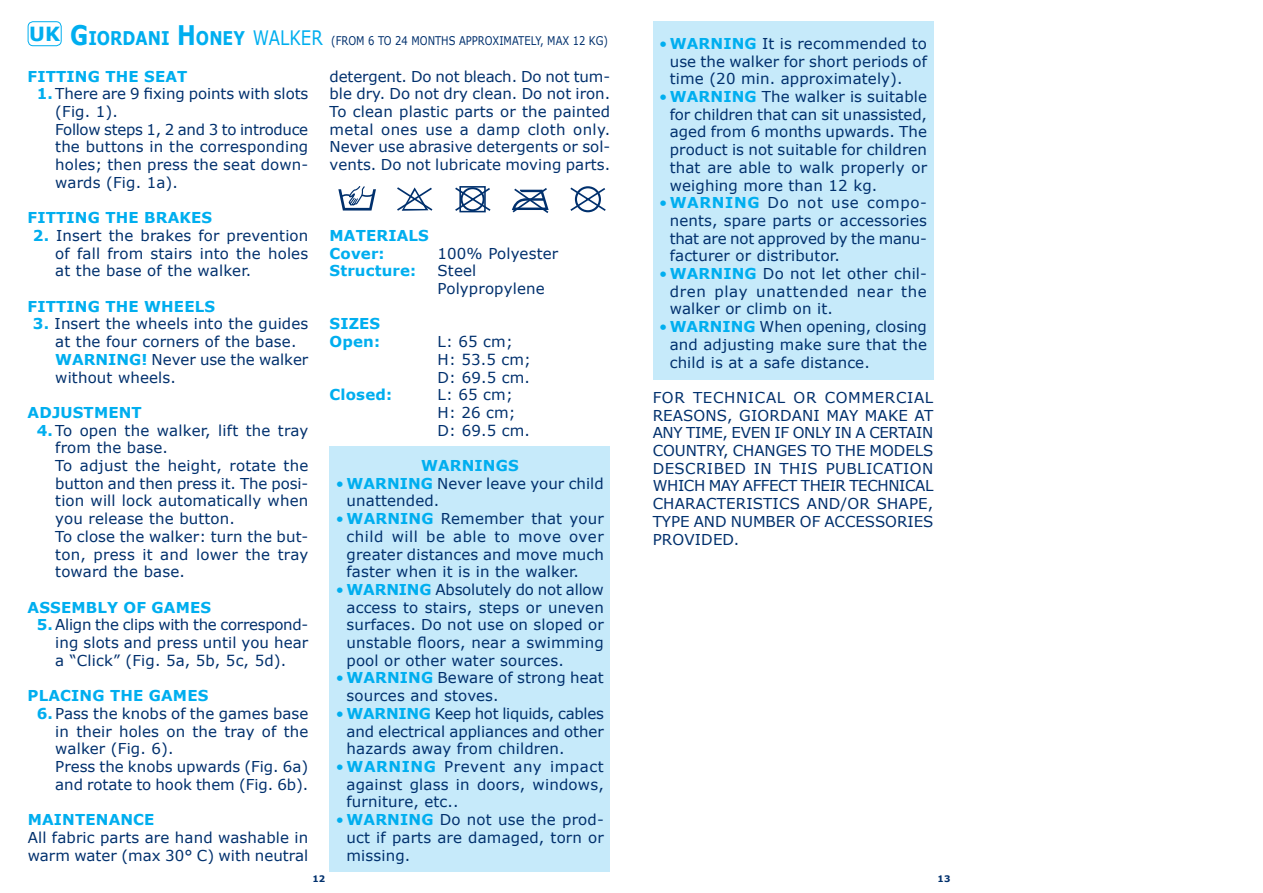
<style>
.page{position:relative;width:1263px;height:893px;background:#fff}
.page>*{position:absolute;margin:0;border:0;box-sizing:border-box;transform-origin:0 0}
.t1{font:19.95px "Verdana";color:#00aeef;scale:.83 1}
.t2{font:700 18.9px "Verdana";color:#00aeef;scale:.83 1}
.t3{font:15px/17.7px "Verdana";letter-spacing:.01em;color:#00306d;text-align:justify}
.t4{font:700 15px/17.7px "Verdana";letter-spacing:.01em;color:#00aeef}
.t5{font:15px "Verdana";letter-spacing:-.01em;color:#00306d}
.t6{font:12px "Verdana";color:#00306d;scale:.83 1}
.t7{font:700 9px "Verdana";color:#00306d}
.s1{font-size:27px}
.s2{font-weight:700;font-size:18.9px}
.s3{font-weight:700;color:#00aeef}
.s4{color:#00aeef}
</style>
<div class="page">
<div style="left:330px;top:446px;width:280px;height:426px;background:#c6eafa"></div>
<div style="left:28px;top:21px;width:34px;height:25px;border:1px solid #00aeef;border-radius:5px"></div>
<svg style="left:512px;top:188px;width:37px;height:25px"></svg>
<svg style="left:570px;top:186px;width:36px;height:27px"></svg>
<svg style="left:455px;top:186px;width:36px;height:27px"></svg>
<svg style="left:338px;top:186px;width:38px;height:25px"></svg>
<svg style="left:397px;top:187px;width:35px;height:24px"></svg>
<div style="left:653px;top:21px;width:280px;height:358px;background:#c6eafa"></div>
<p class="t2" style="left:29px;top:25px;width:86px"><sup>UK</sup> <span class="s1">G</span>IORDANI</p>
<p class="t2" style="left:177px;top:25px;width:38px"><span class="s1">H</span>ONE</p>
<h1 class="t1" style="left:233px;top:24px;width:39px"><span class="s2">Y</span> WALKER</h1>
<p class="t6" style="left:331px;top:33px;width:335px">(FROM 6 TO 24 MONTHS APPROXIMATELY, MAX 12 KG)</p>
<p class="t4" style="left:28px;top:67px;width:161px">FITTING THE SEAT</p>
<p class="t3" style="left:55px;top:85px;width:255px;text-align:left;text-indent:-19px"><span class="s3">1.</span> There are 9 fixing points with slots (Fig. 1).<br>Follow steps 1, 2 and 3 to introduce the buttons in the corresponding holes; then press the seat down&shy;wards (Fig. 1a).</p>
<p class="t4" style="left:28px;top:209px;width:186px">FITTING THE BRAKES</p>
<p class="t3" style="left:55px;top:226px;width:255px;text-indent:-22px"><span class="s3">2.</span> Insert the brakes for prevention of fall from stairs into the holes at the base of the walker.</p>
<p class="t4" style="left:28px;top:297px;width:189px">FITTING THE WHEELS</p>
<p class="t3" style="left:55px;top:315px;width:255px;text-align:left;text-indent:-22px"><span class="s3">3.</span> Insert the wheels into the guides at the four corners of the base.<br><span class="s3">WARNING!</span> Never use the walker without wheels.</p>
<p class="t4" style="left:28px;top:403px;width:116px">ADJUSTMENT</p>
<p class="t3" style="left:37px;top:421px;width:273px"><span class="s3">4.</span>To open the walker, lift the tray</p>
<p class="t3" style="left:55px;top:439px;width:114px">from the base.</p>
<p class="t3" style="left:55px;top:457px;width:255px">To adjust the height, rotate the</p>
<p class="t5" style="left:55px;top:473px;width:254px">button and then press it. The posi-</p>
<p class="t3" style="left:55px;top:492px;width:254px">tion will lock automatically when</p>
<p class="t3" style="left:55px;top:510px;width:181px">you release the button.</p>
<p class="t3" style="left:55px;top:527px;width:254px">To close the walker: turn the but-</p>
<p class="t3" style="left:55px;top:545px;width:255px">ton, press it and lower the tray</p>
<p class="t3" style="left:55px;top:563px;width:131px">toward the base.</p>
<p class="t4" style="left:28px;top:598px;width:185px">ASSEMBLY OF GAMES</p>
<p class="t3" style="left:55px;top:616px;width:255px;text-indent:-19px"><span class="s3">5.</span> Align the clips with the correspond&shy;ing slots and press until you hear a “Click” (Fig. 5a, 5b, 5c, 5d).</p>
<p class="t4" style="left:28px;top:687px;width:182px">PLACING THE GAMES</p>
<p class="t3" style="left:55px;top:704px;width:255px;text-align:left;text-indent:-19px"><span class="s3">6.</span> Pass the knobs of the games base in their holes on the tray of the walker (Fig. 6).<br>Press the knobs upwards (Fig. 6a) and rotate to hook them (Fig. 6b).</p>
<p class="t4" style="left:28px;top:810px;width:128px">MAINTENANCE</p>
<p class="t3" style="left:28px;top:828px;width:282px">All fabric parts are hand washable in warm water (max 30° C) with neutral</p>
<p class="t3" style="left:330px;top:67px;width:282px">detergent. Do not bleach. Do not tum&shy;ble dry. Do not dry clean. Do not iron.<br>To clean plastic parts or the painted metal ones use a damp cloth only.<br>Never use abrasive detergents or sol&shy;vents. Do not lubricate moving parts.</p>
<p class="t4" style="left:330px;top:226px;width:101px">MATERIALS<br>Cover:</p>
<p class="t3" style="left:438px;top:244px;width:122px">100% Polyester</p>
<p class="t4" style="left:330px;top:262px;width:88px">Structure:</p>
<p class="t3" style="left:438px;top:262px;width:109px">Steel<br>Polypropylene</p>
<p class="t4" style="left:330px;top:315px;width:52px">SIZES<br>Open:</p>
<p class="t3" style="left:438px;top:333px;width:95px;text-align:left">L: 65 cm;<br>H: 53.5 cm;<br>D: 69.5 cm.</p>
<p class="t4" style="left:330px;top:386px;width:64px">Closed:</p>
<p class="t3" style="left:438px;top:386px;width:94px;text-align:left">L: 65 cm;<br>H: 26 cm;<br>D: 69.5 cm.</p>
<p class="t4" style="left:421px;top:456px;width:99px">WARNINGS</p>
<p class="t3" style="left:347px;top:474px;width:259px;text-indent:-11px"><span class="s4">•</span> <span class="s3">WARNING</span> Never leave your child unattended.</p>
<p class="t3" style="left:347px;top:510px;width:259px;text-indent:-11px"><span class="s4">•</span><span class="s3">WARNING</span> Remember that your child will be able to move over greater distances and move much faster when it is in the walker.</p>
<p class="t3" style="left:347px;top:580px;width:259px;text-indent:-11px"><span class="s4">•</span> <span class="s3">WARNING</span> Absolutely do not allow access to stairs, steps or uneven surfaces. Do not use on sloped or unstable floors, near a swimming pool or other water sources.</p>
<p class="t3" style="left:347px;top:669px;width:259px;text-indent:-11px"><span class="s4">•</span> <span class="s3">WARNING</span> Beware of strong heat sources and stoves.</p>
<p class="t3" style="left:347px;top:704px;width:259px;text-indent:-11px"><span class="s4">•</span> <span class="s3">WARNING</span> Keep hot liquids, cables and electrical appliances and other hazards away from children.</p>
<p class="t3" style="left:347px;top:757px;width:259px;text-indent:-11px"><span class="s4">•</span><span class="s3">WARNING</span> Prevent any impact against glass in doors, windows, furniture, etc..</p>
<p class="t3" style="left:347px;top:811px;width:259px;text-indent:-11px"><span class="s4">•</span><span class="s3">WARNING</span> Do not use the prod&shy;uct if parts are damaged, torn or missing.</p>
<p class="t3" style="left:670px;top:34px;width:259px;text-indent:-11px"><span class="s4">•</span><span class="s3">WARNING</span> It is recommended to use the walker for short periods of time (20 min. approximately).</p>
<p class="t3" style="left:670px;top:88px;width:259px;text-indent:-11px"><span class="s4">•</span><span class="s3">WARNING</span> The walker is suitable for children that can sit unassisted, aged from 6 months upwards. The product is not suitable for children that are able to walk properly or weighing more than 12 kg.</p>
<p class="t3" style="left:670px;top:194px;width:259px;text-indent:-11px"><span class="s4">•</span><span class="s3">WARNING</span> Do not use compo&shy;nents, spare parts or accessories that are not approved by the manu&shy;facturer or distributor.</p>
<p class="t3" style="left:670px;top:265px;width:259px;text-indent:-11px"><span class="s4">•</span><span class="s3">WARNING</span> Do not let other chil&shy;dren play unattended near the walker or climb on it.</p>
<p class="t3" style="left:670px;top:318px;width:259px;text-indent:-11px"><span class="s4">•</span> <span class="s3">WARNING</span> When opening, closing and adjusting make sure that the child is at a safe distance.</p>
<p class="t3" style="left:653px;top:388px;width:282px">FOR TECHNICAL OR COMMERCIAL REASONS, GIORDANI MAY MAKE AT ANY TIME, EVEN IF ONLY IN A CERTAIN COUNTRY, CHANGES TO THE MODELS DESCRIBED IN THIS PUBLICATION WHICH MAY AFFECT THEIR TECHNICAL CHARACTERISTICS AND/OR SHAPE, TYPE AND NUMBER OF ACCESSORIES PROVIDED.</p>
<p class="t7" style="left:312px;top:873px;width:14px">12</p>
<p class="t7" style="left:938px;top:873px;width:14px">13</p>
</div>
